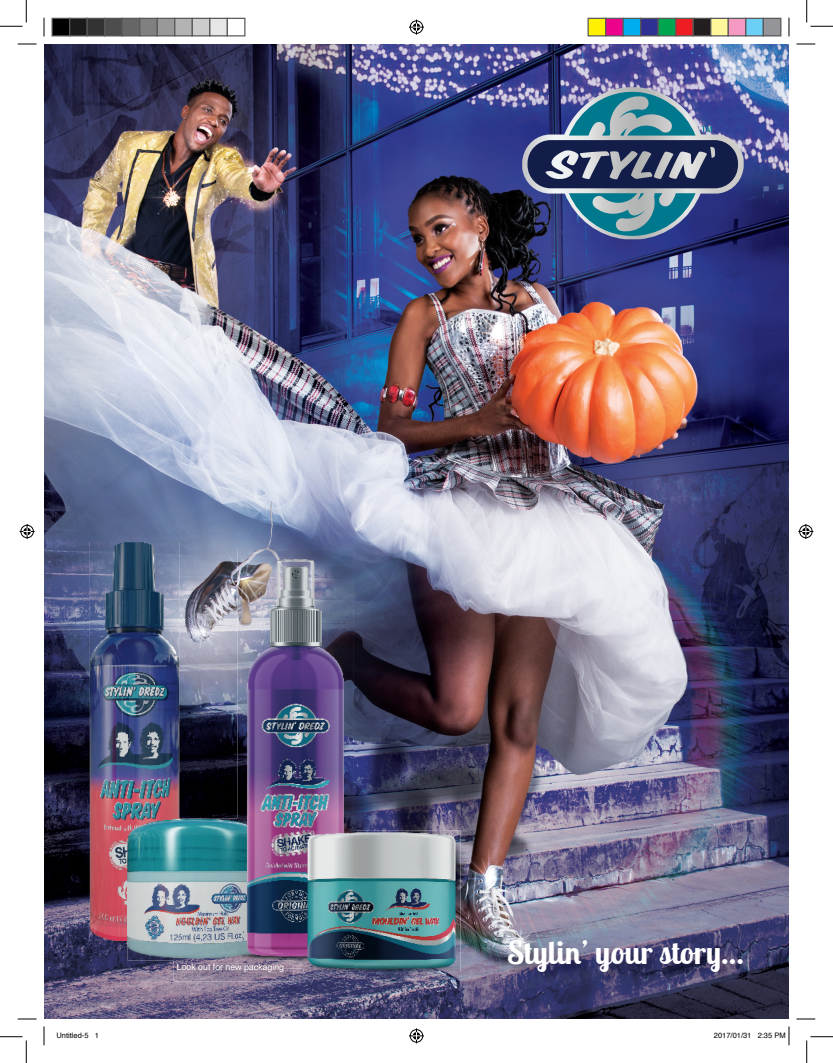
<style>
.page{position:relative;width:833px;height:1063px;background:#fff}
.page>*{position:absolute;margin:0;border:0;box-sizing:border-box;transform-origin:0 0}
.t1{font:700 31.88px "Lobster Two";color:#fff}
.t2{font:8.75px "Helvetica";color:#fff}
.t3{font:7.5px "Helvetica";color:#000}
</style>
<div class="page">
<img style="left:44px;top:44px;width:744px;height:974px">
<img style="left:90px;top:542px;width:89px;height:398px">
<img style="left:506px;top:938px;width:248px;height:45px">
<img style="left:173px;top:961px;width:120px;height:20px">
<img style="left:177px;top:963px;width:106px;height:9px">
<img style="left:127px;top:818px;width:110px;height:142px">
<img style="left:127px;top:818px;width:52px;height:122px">
<img style="left:173px;top:960px;width:64px;height:1px">
<img style="left:237px;top:550px;width:117px;height:418px">
<img style="left:237px;top:960px;width:56px;height:8px">
<img style="left:237px;top:963px;width:46px;height:5px">
<svg style="left:237px;top:960px;width:28px;height:1px"></svg>
<img style="left:303px;top:830px;width:157px;height:141px">
<img style="left:303px;top:830px;width:51px;height:138px">
<svg style="left:522px;top:87px;width:221px;height:152px;background:#52698e"></svg>
<svg style="left:18px;top:43px;width:18px;height:2px"></svg>
<svg style="left:796px;top:43px;width:18px;height:2px"></svg>
<svg style="left:18px;top:1018px;width:18px;height:1px"></svg>
<svg style="left:796px;top:1018px;width:18px;height:1px"></svg>
<svg style="left:43px;top:18px;width:2px;height:18px"></svg>
<svg style="left:43px;top:1026px;width:2px;height:19px"></svg>
<svg style="left:788px;top:18px;width:1px;height:18px"></svg>
<svg style="left:0;top:0;width:27px;height:27px"></svg>
<svg style="left:0;top:1036px;width:27px;height:26px"></svg>
<svg style="left:806px;top:0;width:26px;height:27px"></svg>
<svg style="left:806px;top:1036px;width:26px;height:26px"></svg>
<svg style="left:409px;top:20px;width:15px;height:15px"></svg>
<svg style="left:409px;top:1028px;width:15px;height:15px"></svg>
<svg style="left:20px;top:524px;width:15px;height:15px"></svg>
<svg style="left:798px;top:524px;width:14px;height:15px"></svg>
<div style="left:52px;top:18px;width:18px;height:18px;background:#000"></div>
<div style="left:51px;top:18px;width:19px;height:18px;border:1px solid #595959"></div>
<div style="left:70px;top:18px;width:17px;height:18px;background:#1a1a1a"></div>
<div style="left:69px;top:18px;width:19px;height:18px;border:1px solid #595959"></div>
<div style="left:87px;top:18px;width:18px;height:18px;background:#333"></div>
<div style="left:86px;top:18px;width:19px;height:18px;border:1px solid #595959"></div>
<div style="left:105px;top:18px;width:17px;height:18px;background:#4d4d4d"></div>
<div style="left:104px;top:18px;width:19px;height:18px;border:1px solid #595959"></div>
<div style="left:122px;top:18px;width:18px;height:18px;background:#666"></div>
<div style="left:121px;top:18px;width:19px;height:18px;border:1px solid #595959"></div>
<div style="left:140px;top:18px;width:17px;height:18px;background:#808080"></div>
<div style="left:139px;top:18px;width:19px;height:18px;border:1px solid #595959"></div>
<div style="left:157px;top:18px;width:18px;height:18px;background:#999"></div>
<div style="left:156px;top:18px;width:19px;height:18px;border:1px solid #595959"></div>
<div style="left:175px;top:18px;width:17px;height:18px;background:#b3b3b3"></div>
<div style="left:174px;top:18px;width:19px;height:18px;border:1px solid #595959"></div>
<div style="left:192px;top:18px;width:18px;height:18px;background:#ccc"></div>
<div style="left:191px;top:18px;width:19px;height:18px;border:1px solid #595959"></div>
<div style="left:210px;top:18px;width:17px;height:18px;background:#e6e6e6"></div>
<div style="left:209px;top:18px;width:19px;height:18px;border:1px solid #595959"></div>
<div style="left:226px;top:18px;width:19px;height:18px;border:1px solid #595959"></div>
<div style="left:587px;top:18px;width:18px;height:18px;background:#fff101"></div>
<div style="left:587px;top:18px;width:19px;height:18px;border:1px solid #595959"></div>
<div style="left:605px;top:18px;width:17px;height:18px;background:#ed028c"></div>
<div style="left:604px;top:18px;width:19px;height:18px;border:1px solid #595959"></div>
<div style="left:622px;top:18px;width:18px;height:18px;background:#00aeef"></div>
<div style="left:622px;top:18px;width:19px;height:18px;border:1px solid #595959"></div>
<div style="left:640px;top:18px;width:17px;height:18px;background:#2e3092"></div>
<div style="left:639px;top:18px;width:19px;height:18px;border:1px solid #595959"></div>
<div style="left:657px;top:18px;width:18px;height:18px;background:#00a54f"></div>
<div style="left:657px;top:18px;width:19px;height:18px;border:1px solid #595959"></div>
<div style="left:675px;top:18px;width:17px;height:18px;background:#ee1d23"></div>
<div style="left:674px;top:18px;width:19px;height:18px;border:1px solid #595959"></div>
<div style="left:692px;top:18px;width:18px;height:18px;background:#231f20"></div>
<div style="left:692px;top:18px;width:19px;height:18px;border:1px solid #595959"></div>
<div style="left:710px;top:18px;width:17px;height:18px;background:#fff79a"></div>
<div style="left:709px;top:18px;width:19px;height:18px;border:1px solid #595959"></div>
<div style="left:727px;top:18px;width:18px;height:18px;background:#f499c2"></div>
<div style="left:727px;top:18px;width:19px;height:18px;border:1px solid #595959"></div>
<div style="left:745px;top:18px;width:17px;height:18px;background:#6bcff6"></div>
<div style="left:744px;top:18px;width:19px;height:18px;border:1px solid #595959"></div>
<div style="left:762px;top:18px;width:18px;height:18px;background:#939598"></div>
<div style="left:762px;top:18px;width:19px;height:18px;border:1px solid #595959"></div>
<svg style="left:788px;top:1026px;width:1px;height:19px"></svg>
<p class="t2" style="left:177px;top:960px;width:109px">Look out for new packaging</p>
<h1 class="t1" style="left:506px;top:932px;width:238px">Stylin’ your story...</h1>
<p class="t3" style="left:56px;top:1029px;width:44px">Untitled-5 1</p>
<p class="t3" style="left:713px;top:1029px;width:73px">2017/01/31 2:35 PM</p>
</div>
